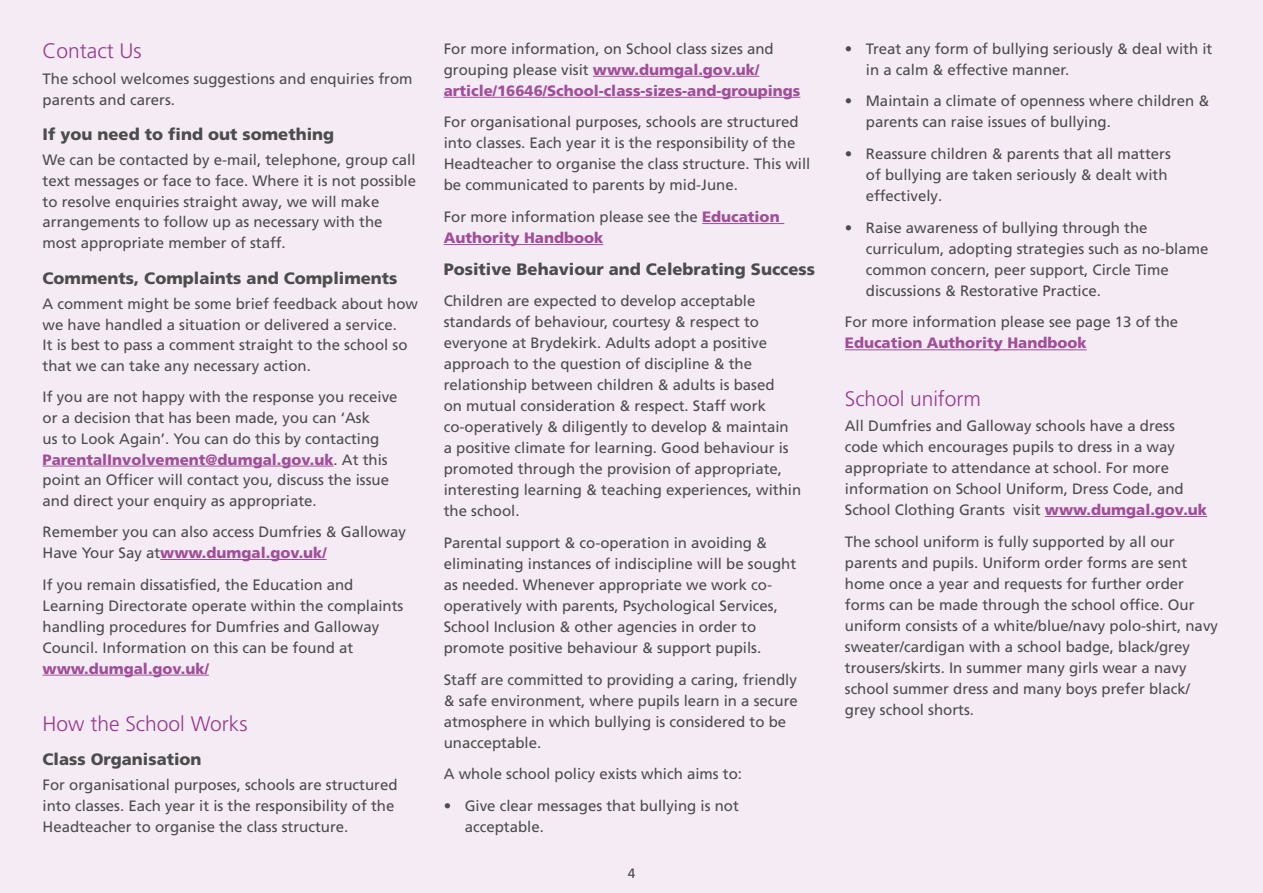
<style>
.page{position:relative;width:1263px;height:893px;background:#f5ebf4}
.page>*{position:absolute;margin:0;border:0;box-sizing:border-box;transform-origin:0 0}
.t1{font:300 21px "Frutiger LT Pro";color:#963a8e}
.Sub_heading_1{font:900 16.5px "Frutiger LT Pro";color:#4b4c4d}
.Body{font:900 16.5px "Frutiger LT Pro";color:#4b4c4d}
.Body-2{font:15px/21px "Frutiger LT Pro";color:#4b4c4d}
.Bullets{font:15px/21px "Frutiger LT Pro";color:#4b4c4d}
.Body-3{font:900 15px/21px "Frutiger LT Pro";color:#a04e99}
.t2{font:13.5px "Frutiger LT Pro";color:#4b4c4d}
.s1{font-weight:900;color:#a04e99}
.s2{font-weight:400;color:#4b4c4d}
</style>
<div class="page">
<hr style="left:43px;top:466px;width:291px;height:1px;background:#a04e99">
<hr style="left:160px;top:559px;width:167px;height:1px;background:#a04e99">
<hr style="left:43px;top:675px;width:166px;height:1px;background:#a04e99">
<hr style="left:593px;top:76px;width:166px;height:1px;background:#a04e99">
<hr style="left:444px;top:97px;width:356px;height:1px;background:#a04e99">
<hr style="left:702px;top:223px;width:82px;height:1px;background:#a04e99">
<hr style="left:444px;top:244px;width:159px;height:1px;background:#a04e99">
<hr style="left:845px;top:350px;width:242px;height:1px;background:#a04e99">
<hr style="left:1045px;top:516px;width:162px;height:1px;background:#a04e99">
<h2 class="t1" style="left:43px;top:39px;width:101px">Contact Us</h2>
<p class="Body-2" style="left:43px;top:68px;width:372px">The school welcomes suggestions and enquiries from parents and carers.</p>
<h3 class="Sub_heading_1" style="left:43px;top:125px;width:293px">If you need to find out something</h3>
<p class="Body-2" style="left:43px;top:150px;width:375px">We can be contacted by e-mail, telephone, group call text messages or face to face. Where it is not possible to resolve enquiries straight away, we will make arrangements to follow up as necessary with the most appropriate member of staff.</p>
<h3 class="Sub_heading_1" style="left:43px;top:268px;width:356px">Comments, Complaints and Compliments</h3>
<p class="Body-2" style="left:43px;top:294px;width:377px">A comment might be some brief feedback about how we have handled a situation or delivered a service.<br>It is best to pass a comment straight to the school so that we can take any necessary action.</p>
<p class="Body-2" style="left:43px;top:387px;width:357px">If you are not happy with the response you receive or a decision that has been made, you can ‘Ask<br>us to Look Again’. You can do this by contacting <span class="s1">ParentalInvolvement@dumgal.gov.uk</span>. At this point an Officer will contact you, discuss the issue and direct your enquiry as appropriate.</p>
<p class="Body-2" style="left:43px;top:522px;width:365px">Remember you can also access Dumfries &amp; Galloway<br>Have Your Say at<span class="s1">www.dumgal.gov.uk/</span></p>
<p class="Body-2" style="left:43px;top:574px;width:362px">If you remain dissatisfied, the Education and Learning Directorate operate within the complaints handling procedures for Dumfries and Galloway Council. Information on this can be found at <span class="s1">www.dumgal.gov.uk/</span></p>
<h2 class="t1" style="left:43px;top:711px;width:206px">How the School Works</h2>
<h3 class="Sub_heading_1" style="left:43px;top:749px;width:161px">Class Organisation</h3>
<p class="Body-2" style="left:43px;top:774px;width:357px">For organisational purposes, schools are structured into classes. Each year it is the responsibility of the<br>Headteacher to organise the class structure.</p>
<p class="Body-3" style="left:444px;top:38px;width:358px"><span class="s2">For more information, on School class sizes and grouping please visit</span> www.dumgal.gov.uk/ article/16646/School-class-sizes-and-groupings</p>
<p class="Body-2" style="left:444px;top:112px;width:368px">For organisational purposes, schools are structured into classes. Each year it is the responsibility of the Headteacher to organise the class structure. This will be communicated to parents by mid-June.</p>
<p class="Body-2" style="left:444px;top:206px;width:337px">For more information please see the <span class="s1">Education<br>Authority Handbook</span></p>
<p class="Body" style="left:444px;top:259px;width:373px">Positive Behaviour and Celebrating Success</p>
<p class="Body-2" style="left:444px;top:291px;width:359px">Children are expected to develop acceptable standards of behaviour, courtesy &amp; respect to everyone at Brydekirk. Adults adopt a positive approach to the question of discipline &amp; the relationship between children &amp; adults is based<br>on mutual consideration &amp; respect. Staff work co-operatively &amp; diligently to develop &amp; maintain<br>a positive climate for learning. Good behaviour is promoted through the provision of appropriate, interesting learning &amp; teaching experiences, within the school.</p>
<p class="Body-2" style="left:444px;top:532px;width:354px">Parental support &amp; co-operation in avoiding &amp; eliminating instances of indiscipline will be sought as needed. Whenever appropriate we work co&shy;operatively with parents, Psychological Services, School Inclusion &amp; other agencies in order to promote positive behaviour &amp; support pupils.</p>
<p class="Body-2" style="left:444px;top:669px;width:356px">Staff are committed to providing a caring, friendly &amp; safe environment, where pupils learn in a secure atmosphere in which bullying is considered to be unacceptable.</p>
<p class="Body-2" style="left:444px;top:764px;width:300px">A whole school policy exists which aims to:</p>
<p class="Bullets" style="left:465px;top:795px;width:276px;text-indent:-21px">• Give clear messages that bullying is not acceptable.</p>
<p class="t2" style="left:628px;top:865px;width:9px">4</p>
<p class="Bullets" style="left:866px;top:38px;width:348px;text-indent:-21px">• Treat any form of bullying seriously &amp; deal with it in a calm &amp; effective manner.</p>
<p class="Bullets" style="left:866px;top:91px;width:345px;text-indent:-21px">• Maintain a climate of openness where children &amp; parents can raise issues of bullying.</p>
<p class="Bullets" style="left:866px;top:143px;width:307px;text-indent:-21px">• Reassure children &amp; parents that all matters of bullying are taken seriously &amp; dealt with effectively.</p>
<p class="Bullets" style="left:866px;top:217px;width:344px;text-indent:-21px">• Raise awareness of bullying through the curriculum, adopting strategies such as no-blame common concern, peer support, Circle Time discussions &amp; Restorative Practice.</p>
<p class="Body-2" style="left:845px;top:312px;width:335px">For more information please see page 13 of the<br><span class="s1">Education Authority Handbook</span></p>
<h2 class="t1" style="left:845px;top:386px;width:138px">School uniform</h2>
<p class="Body-2" style="left:845px;top:415px;width:364px">All Dumfries and Galloway schools have a dress code which encourages pupils to dress in a way appropriate to attendance at school. For more information on School Uniform, Dress Code, and School Clothing Grants visit <span class="s1">www.dumgal.gov.uk</span></p>
<p class="Body-2" style="left:845px;top:531px;width:375px">The school uniform is fully supported by all our parents and pupils. Uniform order forms are sent home once a year and requests for further order forms can be made through the school office. Our uniform consists of a white/blue/navy polo-shirt, navy sweater/cardigan with a school badge, black/grey trousers/skirts. In summer many girls wear a navy school summer dress and many boys prefer black/ grey school shorts.</p>
</div>
